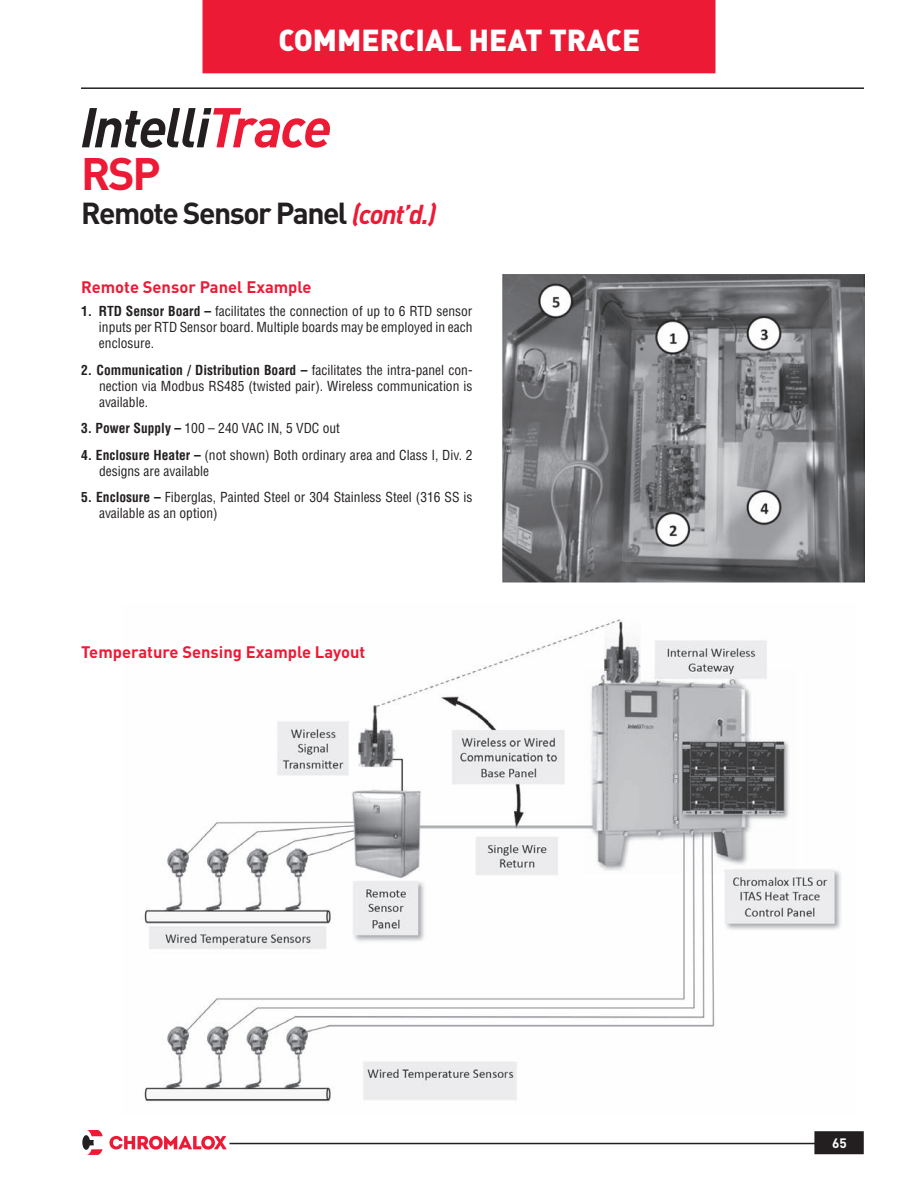
<style>
.page{position:relative;width:918px;height:1188px;background:#fff}
.page>*{position:absolute;margin:0;border:0;box-sizing:border-box;transform-origin:0 0}
.t1{font:700 45px "DIN";color:#ed1a36}
.t2{font:700 30px "DIN";letter-spacing:-.05em;color:#231f20}
.t3{font:30px "DIN Black Alternate";color:#fff}
.t4{font:700 16.5px "DIN";color:#ed1a36}
.t5{font:condensed 13.5px/16.2px "Helvetica";color:#231f20;text-align:justify}
.t6{font:700 13.5px "DIN";color:#fff}
.s1{font-style:italic;font-size:27px;color:#ed1a36}
.s2{font-weight:700}
</style>
<div class="page">
<div style="left:815px;top:1132px;width:48px;height:22px;background:#231f20"></div>
<div style="left:814px;top:1131px;width:50px;height:23px;border:2px solid #231f20"></div>
<hr style="left:81px;top:87px;width:783px;height:2px;background:#231f20">
<hr style="left:230px;top:1143px;width:588px;height:1px;background:#231f20">
<div style="left:202px;top:0;width:514px;height:73px;background:#ed1a36"></div>
<svg style="left:109px;top:1135px;width:117px;height:15px"></svg>
<svg style="left:82px;top:1130px;width:21px;height:24px"></svg>
<img style="left:144px;top:619px;width:697px;height:483px">
<svg style="left:82px;top:108px;width:248px;height:40px"></svg>
<img style="left:502px;top:275px;width:362px;height:308px">
<h2 class="t3" style="left:279px;top:20px;width:363px">COMMERCIAL HEAT TRACE</h2>
<h1 class="t1" style="left:81px;top:145px;width:81px">RSP</h1>
<h2 class="t2" style="left:81px;top:194px;width:357px">Remote Sensor Panel <span class="s1">(cont’d.)</span></h2>
<p class="t4" style="left:81px;top:276px;width:232px">Remote Sensor Panel Example</p>
<p class="t5" style="left:99px;top:303px;width:375px;text-indent:-18px"><span class="s2">1. RTD Sensor Board –</span> facilitates the connection of up to 6 RTD sensor inputs per RTD Sensor board. Multiple boards may be employed in each enclosure.</p>
<p class="t5" style="left:99px;top:361px;width:375px;text-indent:-18px"><span class="s2">2. Communication / Distribution Board –</span> facilitates the intra-panel con&shy;nection via Modbus RS485 (twisted pair). Wireless communication is available.</p>
<p class="t5" style="left:81px;top:420px;width:261px"><span class="s2">3. Power Supply –</span> 100 – 240 VAC IN, 5 VDC out</p>
<p class="t5" style="left:99px;top:446px;width:375px;text-indent:-18px"><span class="s2">4. Enclosure Heater –</span> (not shown) Both ordinary area and Class I, Div. 2 designs are available</p>
<p class="t5" style="left:99px;top:489px;width:375px;text-indent:-18px"><span class="s2">5. Enclosure –</span> Fiberglas, Painted Steel or 304 Stainless Steel (316 SS is available as an option)</p>
<p class="t4" style="left:81px;top:641px;width:286px">Temperature Sensing Example Layout</p>
<p class="t6" style="left:832px;top:1134px;width:16px">65</p>
</div>
